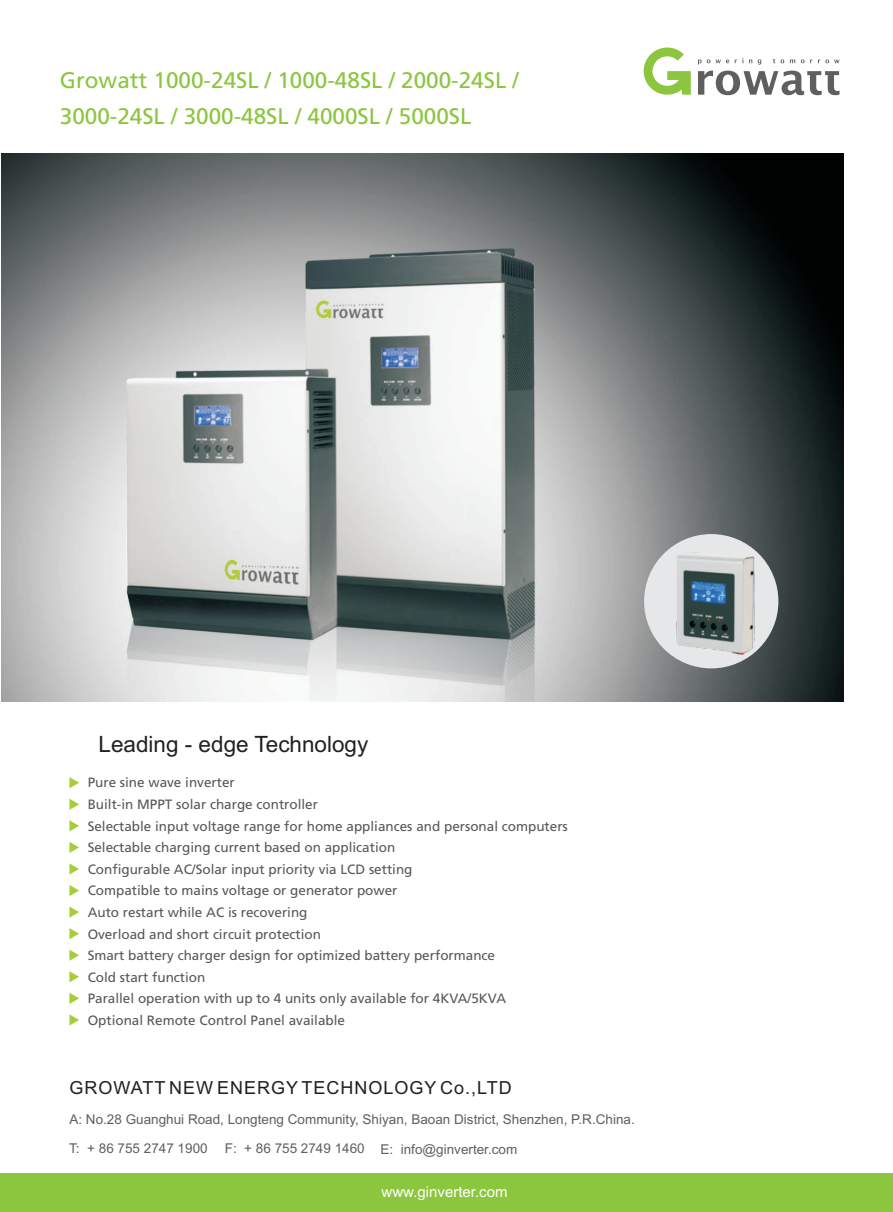
<style>
.page{position:relative;width:893px;height:1212px;background:#fff}
.page>*{position:absolute;margin:0;border:0;box-sizing:border-box;transform-origin:0 0}
.t1{font:22.5px/36px "True Frutiger Roman";color:#8bc63e}
.t2{font:22.5px "Arial";color:#231f20}
.t3{font:18px "Arial";letter-spacing:.055em;color:#231f20}
.t4{font:15px "Arial";color:#fff}
.t5{font:13.5px/21.6px "True Frutiger Roman";color:#57585a}
.t6{font:13.5px/29.2px "Arial";color:#5f5f62}
</style>
<div class="page">
<img style="left:1px;top:154px;width:842px;height:547px">
<div style="left:0;top:1173px;width:893px;height:38px;background:#8bc63e"></div>
<svg style="left:698px;top:60px;width:3px;height:5px"></svg>
<svg style="left:707px;top:60px;width:22px;height:3px"></svg>
<svg style="left:758px;top:60px;width:3px;height:5px"></svg>
<svg style="left:773px;top:59px;width:11px;height:4px"></svg>
<svg style="left:801px;top:60px;width:11px;height:3px"></svg>
<svg style="left:818px;top:60px;width:21px;height:3px"></svg>
<svg style="left:698px;top:71px;width:141px;height:24px"></svg>
<svg style="left:644px;top:48px;width:47px;height:47px"></svg>
<svg style="left:69px;top:777px;width:10px;height:11px"></svg>
<svg style="left:69px;top:799px;width:10px;height:11px"></svg>
<svg style="left:69px;top:820px;width:10px;height:11px"></svg>
<svg style="left:69px;top:842px;width:10px;height:11px"></svg>
<svg style="left:69px;top:863px;width:10px;height:11px"></svg>
<svg style="left:69px;top:885px;width:10px;height:11px"></svg>
<svg style="left:69px;top:906px;width:10px;height:12px"></svg>
<svg style="left:69px;top:993px;width:10px;height:11px"></svg>
<svg style="left:69px;top:971px;width:10px;height:11px"></svg>
<svg style="left:69px;top:949px;width:10px;height:12px"></svg>
<svg style="left:69px;top:928px;width:10px;height:11px"></svg>
<svg style="left:69px;top:1014px;width:10px;height:11px"></svg>
<img style="left:638px;top:504px;width:158px;height:188px">
<h1 class="t1" style="left:60px;top:62px;width:460px">Growatt 1000-24SL / 1000-48SL / 2000-24SL /<br>3000-24SL / 3000-48SL / 4000SL / 5000SL</h1>
<h1 class="t2" style="left:99px;top:735px;width:271px">Leading - edge Technology</h1>
<p class="t5" style="left:88px;top:772px;width:482px">Pure sine wave inverter<br>Built-in MPPT solar charge controller<br>Selectable input voltage range for home appliances and personal computers Selectable charging current based on application<br>Configurable AC/Solar input priority via LCD setting<br>Compatible to mains voltage or generator power<br>Auto restart while AC is recovering<br>Overload and short circuit protection<br>Smart battery charger design for optimized battery performance<br>Cold start function<br>Parallel operation with up to 4 units only available for 4KVA/5KVA<br>Optional Remote Control Panel available</p>
<h2 class="t3" style="left:69px;top:1081px;width:444px">GROWATT NEW ENERGY TECHNOLOGY Co.,LTD</h2>
<p class="t6" style="left:69px;top:1106px;width:567px">A: No.28 Guanghui Road, Longteng Community, Shiyan, Baoan District, Shenzhen, P.R.China.<br>T: + 86 755 2747 1900</p>
<p class="t6" style="left:225px;top:1136px;width:294px">F: + 86 755 2749 1460 E: info@ginverter.com</p>
<p class="t4" style="left:382px;top:1186px;width:127px">www.ginverter.com</p>
</div>
